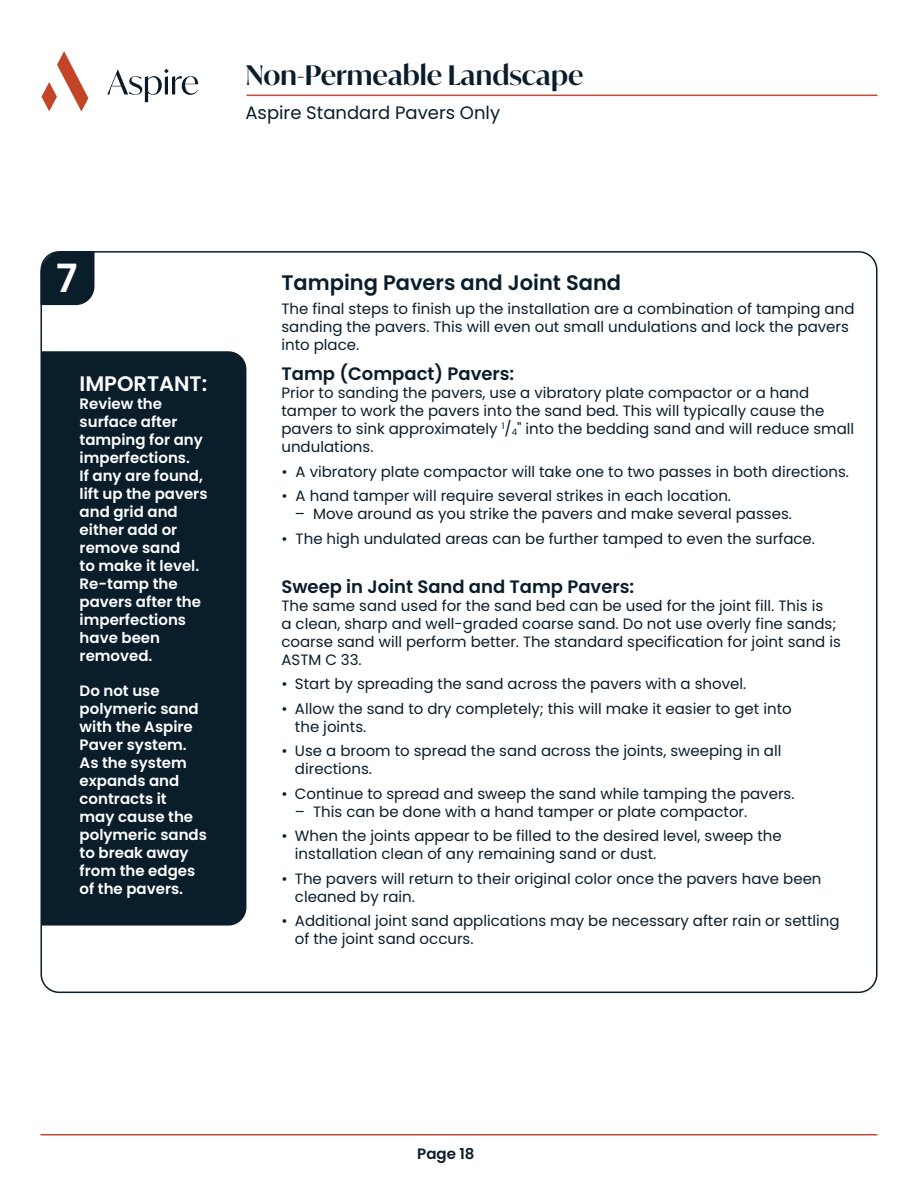
<style>
.page{position:relative;width:918px;height:1188px;background:#fff}
.page>*{position:absolute;margin:0;border:0;box-sizing:border-box;transform-origin:0 0}
.t1{font:600 39px "Poppins";color:#fff}
.t2{font:600 27px "Ivy Mode";color:#0a1d2a}
.t3{font:600 21px "Poppins";color:#0a1d2a}
.t4{font:600 21px "Poppins";color:#fff}
.t5{font:600 18px "Poppins";color:#0a1d2a}
.t6{font:18px "Poppins";color:#0a1d2a}
.t7{font:15px/18px "Poppins";color:#0a1d2a}
.t8{font:600 15px/18px "Poppins";color:#fff}
.t9{font:600 15px "Poppins";color:#0a1d2a}
.s1{font-size:8.7px}
</style>
<div class="page">
<hr style="left:40px;top:1134px;width:838px;height:2px;background:#c14d33">
<hr style="left:246px;top:95px;width:631px;height:1px;background:#c14d33">
<svg style="left:42px;top:51px;width:46px;height:60px"></svg>
<svg style="left:107px;top:69px;width:91px;height:33px"></svg>
<div style="left:43px;top:351px;width:203px;height:575px;background:#0a1d2a"></div>
<svg style="left:40px;top:251px;width:55px;height:55px;background:#1e2f3b"></svg>
<h2 class="t2" style="left:246px;top:57px;width:339px">Non-Permeable Landscape</h2>
<p class="t6" style="left:246px;top:102px;width:256px">Aspire Standard Pavers Only</p>
<h1 class="t1" style="left:56px;top:256px;width:23px">7</h1>
<h3 class="t3" style="left:281px;top:271px;width:341px">Tamping Pavers and Joint Sand</h3>
<h3 class="t4" style="left:80px;top:372px;width:129px">IMPORTANT:</h3>
<p class="t8" style="left:80px;top:395px;width:129px">Review the surface after tamping for any imperfections.<br>If any are found, lift up the pavers and grid and either add or remove sand<br>to make it level.<br>Re-tamp the pavers after the imperfections have been removed.</p>
<p class="t8" style="left:80px;top:681px;width:129px">Do not use polymeric sand with the Aspire<br>Paver system.<br>As the system expands and contracts it<br>may cause the polymeric sands to break away from the edges of the pavers.</p>
<p class="t7" style="left:281px;top:299px;width:575px">The final steps to finish up the installation are a combination of tamping and sanding the pavers. This will even out small undulations and lock the pavers into place.</p>
<p class="t5" style="left:281px;top:364px;width:234px">Tamp (Compact) Pavers:</p>
<p class="t7" style="left:281px;top:384px;width:574px">Prior to sanding the pavers, use a vibratory plate compactor or a hand tamper to work the pavers into the sand bed. This will typically cause the pavers to sink approximately <sup>1</sup>/<span class="s1">4</span>" into the bedding sand and will reduce small undulations.</p>
<p class="t7" style="left:281px;top:463px;width:569px">• A vibratory plate compactor will take one to two passes in both directions.</p>
<p class="t7" style="left:281px;top:487px;width:451px">• A hand tamper will require several strikes in each location.</p>
<p class="t7" style="left:295px;top:505px;width:499px">– Move around as you strike the pavers and make several passes.</p>
<p class="t7" style="left:281px;top:530px;width:535px">• The high undulated areas can be further tamped to even the surface.</p>
<p class="t5" style="left:281px;top:576px;width:354px">Sweep in Joint Sand and Tamp Pavers:</p>
<p class="t7" style="left:281px;top:596px;width:561px">The same sand used for the sand bed can be used for the joint fill. This is<br>a clean, sharp and well-graded coarse sand. Do not use overly fine sands; coarse sand will perform better. The standard specification for joint sand is ASTM C 33.</p>
<p class="t7" style="left:281px;top:675px;width:466px">• Start by spreading the sand across the pavers with a shovel.</p>
<p class="t7" style="left:295px;top:699px;width:498px;text-indent:-14px">• Allow the sand to dry completely; this will make it easier to get into the joints.</p>
<p class="t7" style="left:295px;top:742px;width:488px;text-indent:-14px">• Use a broom to spread the sand across the joints, sweeping in all directions.</p>
<p class="t7" style="left:281px;top:784px;width:515px">• Continue to spread and sweep the sand while tamping the pavers.</p>
<p class="t7" style="left:295px;top:802px;width:454px">– This can be done with a hand tamper or plate compactor.</p>
<p class="t7" style="left:295px;top:827px;width:488px;text-indent:-14px">• When the joints appear to be filled to the desired level, sweep the installation clean of any remaining sand or dust.</p>
<p class="t7" style="left:295px;top:869px;width:528px;text-indent:-14px">• The pavers will return to their original color once the pavers have been cleaned by rain.</p>
<p class="t7" style="left:295px;top:912px;width:546px;text-indent:-14px">• Additional joint sand applications may be necessary after rain or settling of the joint sand occurs.</p>
<p class="t9" style="left:417px;top:1145px;width:59px">Page 18</p>
</div>
